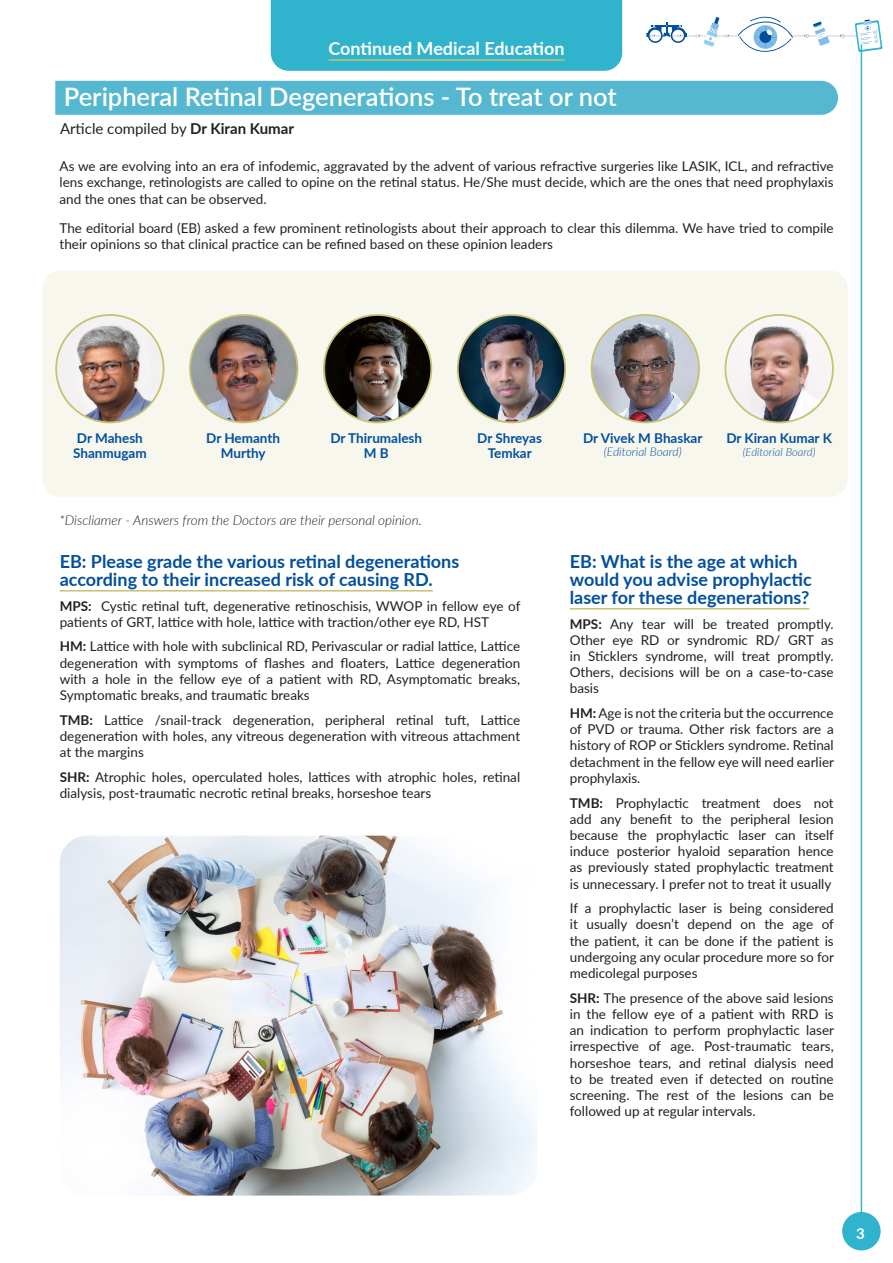
<style>
.page{position:relative;width:893px;height:1263px;background:#fff}
.page>*{position:absolute;margin:0;border:0;box-sizing:border-box;transform-origin:0 0}
.header_with_shading{font:600 25.5px "Lato";color:#fff}
.SUB_HEAD{font:700 18px/18px "Lato";color:#014f9e}
.SUB_HEAD-2{font:700 18px "Lato";color:#fff}
.yellow_band{font:15px "Lato";color:#231f20}
.t1{font:700 15px "Lato";color:#fff}
.Body{font:13.5px/16.2px "Lato";color:#231f20;text-align:justify}
.t2{font:700 13.5px/14.9px "Lato";color:#014f9e;text-align:center}
.yellow_band-2{font:italic 300 13.5px "Lato";color:#231f20}
.t3{font:italic 300 12px "Lato";color:#014f9e}
.t4{font:italic 300 11.25px "Lato";color:#014f9e}
.s1{font-weight:700}
</style>
<div class="page">
<div style="left:842px;top:1212px;width:39px;height:38px;background:#30b3cd;border-radius:50%"></div>
<svg style="left:646px;top:16px;width:236px;height:48px"></svg>
<hr style="left:861px;top:45px;width:1px;height:1171px;background:#30b3cd">
<div style="left:43px;top:270px;width:805px;height:227px;background:#f8f7ee;border-radius:18px"></div>
<div style="left:271px;top:0;width:351px;height:71px;background:#30b3cd"></div>
<hr style="left:60px;top:590px;width:373px;height:1px;background:#c6c271">
<div style="left:55px;top:81px;width:783px;height:34px;background:#55b8d0"></div>
<img style="left:190px;top:315px;width:107px;height:107px;border-radius:54px">
<div style="left:189px;top:314px;width:109px;height:109px;border:2px solid #c6c271;border-radius:50%"></div>
<img style="left:458px;top:315px;width:107px;height:107px;border-radius:54px">
<div style="left:457px;top:314px;width:109px;height:109px;border:2px solid #c6c271;border-radius:50%"></div>
<img style="left:592px;top:315px;width:107px;height:107px;border-radius:54px">
<div style="left:591px;top:314px;width:109px;height:109px;border:2px solid #c6c271;border-radius:50%"></div>
<img style="left:725px;top:315px;width:108px;height:107px;border-radius:54px">
<div style="left:725px;top:314px;width:109px;height:109px;border:2px solid #c6c271;border-radius:50%"></div>
<img style="left:56px;top:316px;width:106px;height:106px">
<div style="left:55px;top:314px;width:110px;height:109px;border:2px solid #c6c271;border-radius:50%"></div>
<img style="left:324px;top:315px;width:107px;height:107px;border-radius:54px">
<div style="left:323px;top:314px;width:109px;height:109px;border:2px solid #c6c271;border-radius:50%"></div>
<hr style="left:328px;top:59px;width:237px;height:2px;background:#c6c271">
<hr style="left:570px;top:608px;width:239px;height:1px;background:#c6c271">
<img style="left:60px;top:836px;width:477px;height:359px">
<p class="SUB_HEAD-2" style="left:328px;top:35px;width:238px">Continued Medical Education</p>
<p class="header_with_shading" style="left:64px;top:78px;width:555px">Peripheral Retinal Degenerations - To treat or not</p>
<p class="yellow_band" style="left:60px;top:118px;width:235px">Article compiled by <span class="s1">Dr Kiran Kumar</span></p>
<p class="Body" style="left:60px;top:158px;width:776px">As we are evolving into an era of infodemic, aggravated by the advent of various refractive surgeries like LASIK, ICL, and refractive lens exchange, retinologists are called to opine on the retinal status. He/She must decide, which are the ones that need prophylaxis and the ones that can be observed.</p>
<p class="Body" style="left:60px;top:219px;width:776px">The editorial board (EB) asked a few prominent retinologists about their approach to clear this dilemma. We have tried to compile their opinions so that clinical practice can be refined based on these opinion leaders</p>
<p class="t2" style="left:73px;top:430px;width:75px;text-align:left">Dr Mahesh<br>Shanmugam</p>
<p class="t2" style="left:330px;top:430px;width:93px">Dr Thirumalesh<br>M B</p>
<p class="t2" style="left:206px;top:430px;width:75px">Dr Hemanth<br>Murthy</p>
<p class="t2" style="left:477px;top:430px;width:66px">Dr Shreyas<br>Temkar</p>
<p class="t2" style="left:583px;top:430px;width:121px">Dr Vivek M Bhaskar</p>
<p class="t3" style="left:604px;top:444px;width:79px">(Editorial Board)</p>
<p class="yellow_band-2" style="left:60px;top:511px;width:364px">*Discliamer - Answers from the Doctors are their personal opinion.</p>
<p class="t2" style="left:726px;top:430px;width:107px">Dr Kiran Kumar K</p>
<p class="t4" style="left:743px;top:444px;width:74px">(Editorial Board)</p>
<p class="SUB_HEAD" style="left:60px;top:551px;width:401px">EB: Please grade the various retinal degenerations according to their increased risk of causing RD.</p>
<p class="Body" style="left:60px;top:597px;width:462px"><span class="s1">MPS:</span> Cystic retinal tuft, degenerative retinoschisis, WWOP in fellow eye of patients of GRT, lattice with hole, lattice with traction/other eye RD, HST</p>
<p class="Body" style="left:60px;top:638px;width:462px"><span class="s1">HM:</span> Lattice with hole with subclinical RD, Perivascular or radial lattice, Lattice degeneration with symptoms of flashes and floaters, Lattice degeneration with a hole in the fellow eye of a patient with RD, Asymptomatic breaks, Symptomatic breaks, and traumatic breaks</p>
<p class="Body" style="left:60px;top:711px;width:462px"><span class="s1">TMB:</span> Lattice /snail-track degeneration, peripheral retinal tuft, Lattice degeneration with holes, any vitreous degeneration with vitreous attachment at the margins</p>
<p class="Body" style="left:60px;top:768px;width:462px"><span class="s1">SHR:</span> Atrophic holes, operculated holes, lattices with atrophic holes, retinal dialysis, post-traumatic necrotic retinal breaks, horseshoe tears</p>
<p class="SUB_HEAD" style="left:570px;top:551px;width:243px">EB: What is the age at which would you advise prophylactic laser for these degenerations?</p>
<p class="Body" style="left:570px;top:615px;width:265px"><span class="s1">MPS:</span> Any tear will be treated promptly.<br>Other eye RD or syndromic RD/ GRT as in Sticklers syndrome, will treat promptly.<br>Others, decisions will be on a case-to-case basis</p>
<p class="Body" style="left:570px;top:704px;width:266px"><span class="s1">HM:</span> Age is not the criteria but the occurrence of PVD or trauma. Other risk factors are a history of ROP or Sticklers syndrome. Retinal detachment in the fellow eye will need earlier prophylaxis.</p>
<p class="Body" style="left:570px;top:794px;width:266px"><span class="s1">TMB:</span> Prophylactic treatment does not add any benefit to the peripheral lesion because the prophylactic laser can itself induce posterior hyaloid separation hence as previously stated prophylactic treatment is unnecessary. I prefer not to treat it usually</p>
<p class="Body" style="left:570px;top:900px;width:266px">If a prophylactic laser is being considered it usually doesn’t depend on the age of the patient, it can be done if the patient is undergoing any ocular procedure more so for medicolegal purposes</p>
<p class="Body" style="left:570px;top:989px;width:266px"><span class="s1">SHR:</span> The presence of the above said lesions in the fellow eye of a patient with RRD is an indication to perform prophylactic laser irrespective of age. Post-traumatic tears, horseshoe tears, and retinal dialysis need to be treated even if detected on routine screening. The rest of the lesions can be followed up at regular intervals.</p>
<p class="t1" style="left:856px;top:1222px;width:10px">3</p>
</div>
